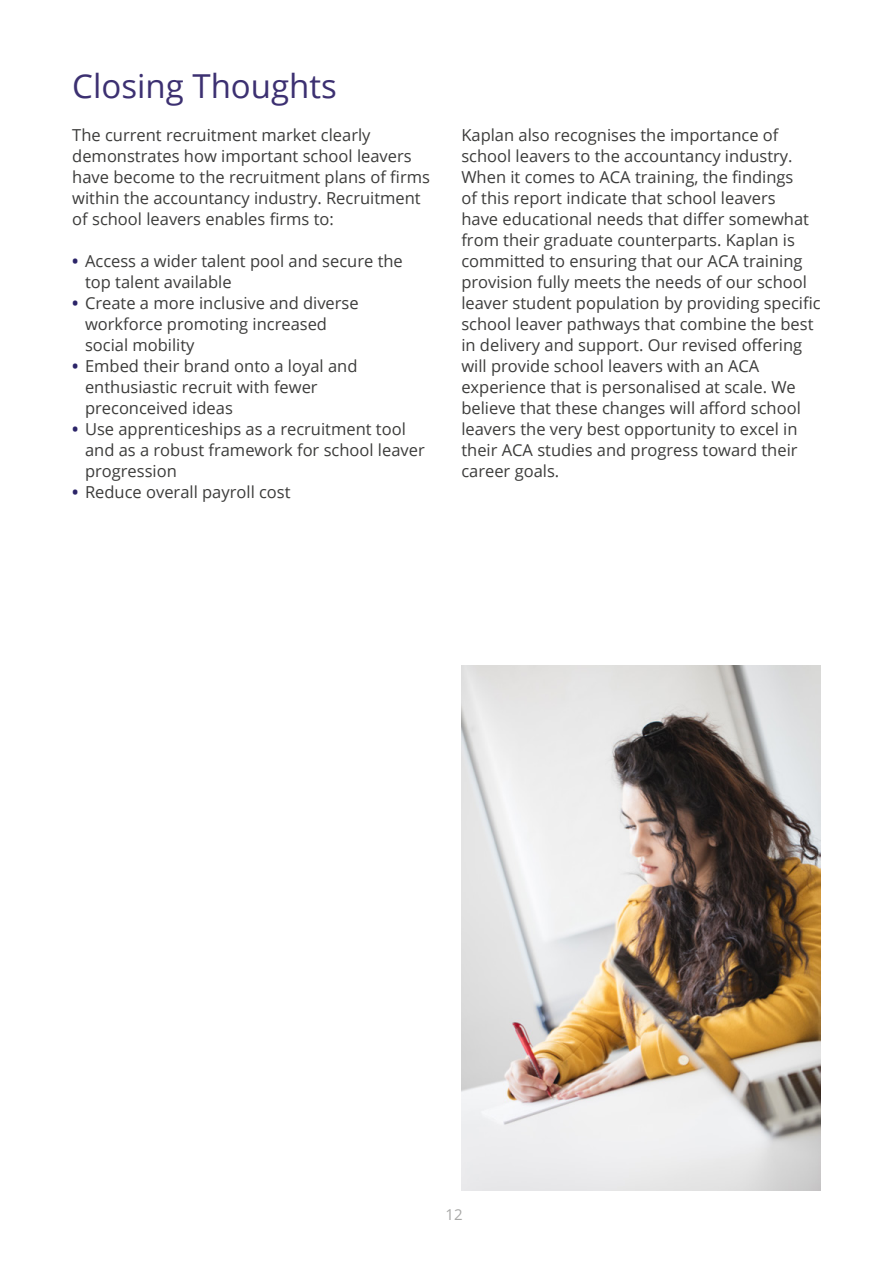
<style>
.page{position:relative;width:893px;height:1263px;background:#fff}
.page>*{position:absolute;margin:0;border:0;box-sizing:border-box;transform-origin:0 0}
.t1{font:33px "Open Sans";color:#3c3071}
.t2{font:16.5px/21px "Open Sans";color:#3c3c3b}
.t3{font:15px "Open Sans";color:#a8a8a7}
.s1{font-weight:700;color:#2b2468}
</style>
<div class="page">
<img style="left:461px;top:665px;width:360px;height:526px">
<h1 class="t1" style="left:72px;top:63px;width:266px">Closing Thoughts</h1>
<p class="t2" style="left:72px;top:124px;width:359px">The current recruitment market clearly demonstrates how important school leavers have become to the recruitment plans of firms within the accountancy industry. Recruitment of school leavers enables firms to:</p>
<p class="t2" style="left:85px;top:250px;width:319px;text-indent:-13px"><span class="s1">•</span> Access a wider talent pool and secure the top talent available</p>
<p class="t2" style="left:85px;top:292px;width:275px;text-indent:-13px"><span class="s1">•</span> Create a more inclusive and diverse workforce promoting increased social mobility</p>
<p class="t2" style="left:85px;top:355px;width:274px;text-indent:-13px"><span class="s1">•</span> Embed their brand onto a loyal and enthusiastic recruit with fewer preconceived ideas</p>
<p class="t2" style="left:85px;top:418px;width:341px;text-indent:-13px"><span class="s1">•</span> Use apprenticeships as a recruitment tool and as a robust framework for school leaver progression</p>
<p class="t2" style="left:72px;top:481px;width:220px"><span class="s1">•</span> Reduce overall payroll cost</p>
<p class="t2" style="left:461px;top:124px;width:361px">Kaplan also recognises the importance of school leavers to the accountancy industry.<br>When it comes to ACA training, the findings<br>of this report indicate that school leavers<br>have educational needs that differ somewhat from their graduate counterparts. Kaplan is committed to ensuring that our ACA training provision fully meets the needs of our school leaver student population by providing specific school leaver pathways that combine the best in delivery and support. Our revised offering will provide school leavers with an ACA experience that is personalised at scale. We believe that these changes will afford school leavers the very best opportunity to excel in their ACA studies and progress toward their career goals.</p>
<p class="t3" style="left:445px;top:1204px;width:19px">12</p>
</div>
